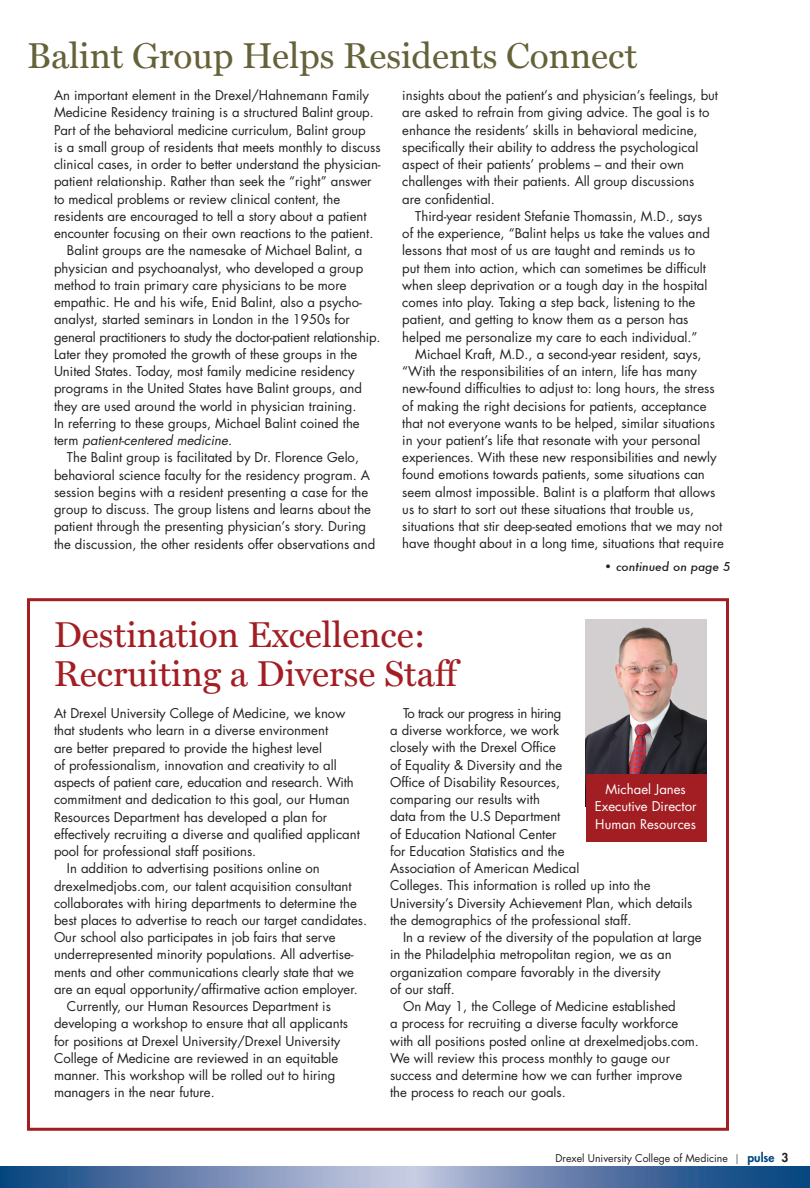
<style>
.page{position:relative;width:810px;height:1188px;background:#fff}
.page>*{position:absolute;margin:0;border:0;box-sizing:border-box;transform-origin:0 0}
.t1{font:36px/39px "Miller Text";color:#a31e23}
.t2{font:36px "Miller Text";color:#656138}
.t3{font:13.2px/17.2px "Futura";color:#231f20}
.t4{font:13.2px "Futura";letter-spacing:-.02em;color:#231f20}
.t5{font:13.2px/17.2px "Futura";color:#fff;text-align:center}
.t6{font:italic 13.2px "Futura";color:#231f20}
.t7{font:italic 500 12px "Futura";color:#231f20}
.t8{font:10.5px "Futura";color:#231f20}
.s1{font-style:normal}
.s2{font-family:"Miller Text"}
.s3{font-weight:800;font-size:12px;color:#01457f}
.s4{font-weight:800;font-size:12px}
</style>
<div class="page">
<img style="left:0;top:1166px;width:810px;height:22px">
<div style="left:27px;top:598px;width:702px;height:533px;border:3px solid #a31e23"></div>
<img style="left:586px;top:619px;width:120px;height:156px">
<div style="left:586px;top:775px;width:120px;height:67px;background:#a31e23"></div>
<h1 class="t2" style="left:27px;top:34px;width:612px">Balint Group Helps Residents Connect</h1>
<p class="t3" style="left:54px;top:87px;width:317px">An important element in the Drexel/Hahnemann Family</p>
<p class="t3" style="left:54px;top:104px;width:321px">Medicine Residency training is a structured Balint group.</p>
<p class="t3" style="left:54px;top:121px;width:313px">Part of the behavioral medicine curriculum, Balint group</p>
<p class="t3" style="left:54px;top:139px;width:328px">is a small group of residents that meets monthly to discuss</p>
<p class="t3" style="left:54px;top:156px;width:328px">clinical cases, in order to better understand the physician-</p>
<p class="t3" style="left:54px;top:173px;width:319px">patient relationship. Rather than seek the “right” answer</p>
<p class="t3" style="left:54px;top:190px;width:288px">to medical problems or review clinical content, the</p>
<p class="t3" style="left:54px;top:208px;width:314px">residents are encouraged to tell a story about a patient</p>
<p class="t3" style="left:54px;top:225px;width:321px">encounter focusing on their own reactions to the patient.</p>
<p class="t3" style="left:67px;top:242px;width:297px">Balint groups are the namesake of Michael Balint, a</p>
<p class="t3" style="left:54px;top:259px;width:311px">physician and psychoanalyst, who developed a group</p>
<p class="t3" style="left:54px;top:277px;width:294px">method to train primary care physicians to be more</p>
<p class="t3" style="left:54px;top:294px;width:309px">empathic. He and his wife, Enid Balint, also a psycho-</p>
<p class="t3" style="left:54px;top:311px;width:297px">analyst, started seminars in London in the 1950s for</p>
<p class="t4" style="left:54px;top:328px;width:328px">general practitioners to study the doctor-patient relationship.</p>
<p class="t3" style="left:54px;top:346px;width:305px">Later they promoted the growth of these groups in the</p>
<p class="t3" style="left:54px;top:363px;width:302px">United States. Today, most family medicine residency</p>
<p class="t3" style="left:54px;top:380px;width:309px">programs in the United States have Balint groups, and</p>
<p class="t3" style="left:54px;top:397px;width:304px">they are used around the world in physician training.</p>
<p class="t3" style="left:54px;top:415px;width:307px">In referring to these groups, Michael Balint coined the</p>
<p class="t6" style="left:54px;top:432px;width:180px"><span class="s1">term</span> patient-centered medicine<span class="s1">.</span></p>
<p class="t3" style="left:67px;top:449px;width:294px">The Balint group is facilitated by Dr. Florence Gelo,</p>
<p class="t3" style="left:54px;top:466px;width:318px">behavioral science faculty for the residency program. A</p>
<p class="t3" style="left:54px;top:483px;width:316px">session begins with a resident presenting a case for the</p>
<p class="t3" style="left:54px;top:501px;width:319px">group to discuss. The group listens and learns about the</p>
<p class="t3" style="left:54px;top:518px;width:314px">patient through the presenting physician’s story. During</p>
<p class="t3" style="left:54px;top:535px;width:323px">the discussion, the other residents offer observations and</p>
<p class="t3" style="left:402px;top:87px;width:317px">insights about the patient’s and physician’s feelings, but are asked to refrain from giving advice. The goal is to enhance the residents’ skills in behavioral medicine, specifically their ability to address the psychological aspect of their patients’ problems – and their own challenges with their patients. All group discussions<br>are confidential.</p>
<p class="t3" style="left:415px;top:207px;width:289px">Third-year resident Stefanie Thomassin, M.D., says</p>
<p class="t3" style="left:402px;top:225px;width:309px">of the experience, “Balint helps us take the values and</p>
<p class="t3" style="left:402px;top:242px;width:294px">lessons that most of us are taught and reminds us to</p>
<p class="t3" style="left:402px;top:259px;width:305px">put them into action, which can sometimes be difficult</p>
<p class="t3" style="left:402px;top:276px;width:307px">when sleep deprivation or a tough day in the hospital</p>
<p class="t3" style="left:402px;top:294px;width:295px">comes into play. Taking a step back, listening to the</p>
<p class="t3" style="left:402px;top:311px;width:288px">patient, and getting to know them as a person has</p>
<p class="t3" style="left:402px;top:328px;width:297px">helped me personalize my care to each individual.”</p>
<p class="t3" style="left:415px;top:345px;width:288px">Michael Kraft, M.D., a second-year resident, says,</p>
<p class="t3" style="left:402px;top:363px;width:296px">“With the responsibilities of an intern, life has many</p>
<p class="t3" style="left:402px;top:380px;width:314px">new-found difficulties to adjust to: long hours, the stress</p>
<p class="t3" style="left:402px;top:397px;width:306px">of making the right decisions for patients, acceptance</p>
<p class="t3" style="left:402px;top:414px;width:314px">that not everyone wants to be helped, similar situations</p>
<p class="t3" style="left:402px;top:432px;width:300px">in your patient’s life that resonate with your personal</p>
<p class="t3" style="left:402px;top:449px;width:316px">experiences. With these new responsibilities and newly</p>
<p class="t3" style="left:402px;top:466px;width:304px">found emotions towards patients, some situations can</p>
<p class="t3" style="left:402px;top:483px;width:314px">seem almost impossible. Balint is a platform that allows</p>
<p class="t3" style="left:402px;top:501px;width:293px">us to start to sort out these situations that trouble us,</p>
<p class="t3" style="left:402px;top:518px;width:321px">situations that stir deep-seated emotions that we may not</p>
<p class="t3" style="left:402px;top:535px;width:323px">have thought about in a long time, situations that require</p>
<p class="t7" style="left:603px;top:558px;width:129px">• continued on page 5</p>
<h1 class="t1" style="left:54px;top:615px;width:405px">Destination Excellence:<br>Recruiting a Diverse Staff</h1>
<p class="t3" style="left:54px;top:705px;width:293px">At Drexel University College of Medicine, we know</p>
<p class="t3" style="left:54px;top:722px;width:276px">that students who learn in a diverse environment</p>
<p class="t3" style="left:54px;top:739px;width:270px">are better prepared to provide the highest level</p>
<p class="t3" style="left:54px;top:756px;width:284px">of professionalism, innovation and creativity to all</p>
<p class="t3" style="left:54px;top:774px;width:301px">aspects of patient care, education and research. With</p>
<p class="t3" style="left:54px;top:791px;width:297px">commitment and dedication to this goal, our Human</p>
<p class="t3" style="left:54px;top:808px;width:275px">Resources Department has developed a plan for</p>
<p class="t3" style="left:54px;top:825px;width:307px">effectively recruiting a diverse and qualified applicant</p>
<p class="t3" style="left:54px;top:843px;width:204px">pool for professional staff positions.</p>
<p class="t3" style="left:67px;top:860px;width:254px">In addition to advertising positions online on</p>
<p class="t3" style="left:54px;top:877px;width:299px">drexelmedjobs.com, our talent acquisition consultant</p>
<p class="t3" style="left:54px;top:894px;width:304px">collaborates with hiring departments to determine the</p>
<p class="t3" style="left:54px;top:912px;width:315px">best places to advertise to reach our target candidates.</p>
<p class="t3" style="left:54px;top:929px;width:283px">Our school also participates in job fairs that serve</p>
<p class="t3" style="left:54px;top:946px;width:301px">underrepresented minority populations. All advertise-</p>
<p class="t3" style="left:54px;top:963px;width:302px">ments and other communications clearly state that we</p>
<p class="t3" style="left:54px;top:981px;width:305px">are an equal opportunity/affirmative action employer.</p>
<p class="t3" style="left:67px;top:998px;width:265px">Currently, our Human Resources Department is</p>
<p class="t3" style="left:54px;top:1015px;width:296px">developing a workshop to ensure that all applicants</p>
<p class="t3" style="left:54px;top:1032px;width:288px">for positions at Drexel University/Drexel University</p>
<p class="t3" style="left:54px;top:1050px;width:286px">College of Medicine are reviewed in an equitable</p>
<p class="t3" style="left:54px;top:1067px;width:283px">manner. This workshop will be rolled out to hiring</p>
<p class="t3" style="left:54px;top:1084px;width:162px">managers in the near future.</p>
<p class="t3" style="left:390px;top:705px;width:304px;text-indent:13px">To track our progress in hiring<br>a diverse workforce, we work<br>closely with the Drexel Office<br>of Equality &amp; Diversity and the<br>Office of Disability Resources,<br>comparing our results with<br>data from the U.S Department<br>of Education National Center<br>for Education Statistics and the<br>Association of American Medical<br>Colleges. This information is rolled up into the University’s Diversity Achievement Plan, which details the demographics of the professional staff.</p>
<p class="t3" style="left:403px;top:929px;width:300px">In a review of the diversity of the population at large</p>
<p class="t3" style="left:390px;top:946px;width:283px">in the Philadelphia metropolitan region, we as an</p>
<p class="t3" style="left:390px;top:963px;width:272px">organization compare favorably in the diversity</p>
<p class="t3" style="left:390px;top:981px;width:66px">of our staff.</p>
<p class="t3" style="left:403px;top:998px;width:274px">On May 1, the College of Medicine established</p>
<p class="t3" style="left:390px;top:1015px;width:290px">a process for recruiting a diverse faculty workforce</p>
<p class="t3" style="left:390px;top:1032px;width:310px">with all positions posted online at drexelmedjobs.com.</p>
<p class="t3" style="left:390px;top:1050px;width:282px">We will review this process monthly to gauge our</p>
<p class="t3" style="left:390px;top:1067px;width:294px">success and determine how we can further improve</p>
<p class="t3" style="left:390px;top:1084px;width:177px">the process to reach our goals.</p>
<p class="t5" style="left:595px;top:781px;width:103px">Michael Janes<br>Executive Director<br>Human Resources</p>
<p class="t8" style="left:556px;top:1151px;width:234px">Drexel University College of Medicine <span class="s2">|</span> <span class="s3">pulse</span> <span class="s4">3</span></p>
</div>
